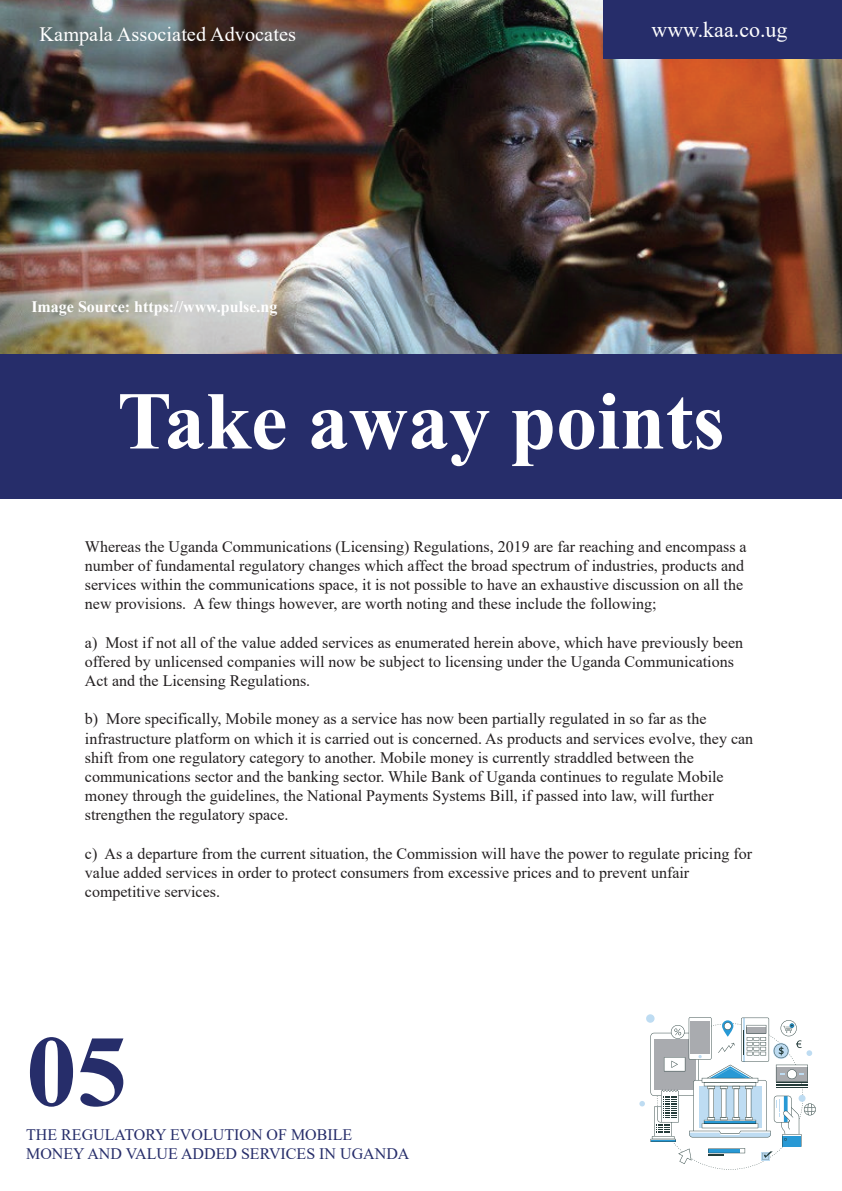
<style>
.page{position:relative;width:842px;height:1191px;background:#fff}
.page>*{position:absolute;margin:0;border:0;box-sizing:border-box;transform-origin:0 0}
.t1{font:700 101px "Times New Roman";color:#262d6a}
.t2{font:700 82px "Times New Roman";color:#fff}
.t3{font:22px "Times New Roman";color:#fff}
.t4{font:20.4px "Times New Roman";color:#fff}
.t5{font:16px/19.2px "Times New Roman";color:#231f20}
.t6{font:16px/19.2px "Times New Roman";color:#262d6a}
.t7{font:700 16px "Times New Roman";color:#fff}
</style>
<div class="page">
<div style="left:0;top:312px;width:842px;height:186px;background:#262d6a"></div>
<img style="left:0;top:0;width:842px;height:354px">
<div style="left:646px;top:1014px;width:8px;height:8px;background:#bedcf2;border-radius:50%"></div>
<svg style="left:639px;top:1017px;width:177px;height:152px"></svg>
<div style="left:604px;top:0;width:238px;height:59px;background:#262d6a"></div>
<p class="t4" style="left:40px;top:19px;width:258px">Kampala Associated Advocates</p>
<h3 class="t3" style="left:651px;top:14px;width:138px">www.kaa.co.ug</h3>
<p class="t7" style="left:31px;top:295px;width:247px">Image Source: https://www.pulse.ng</p>
<h2 class="t2" style="left:117px;top:362px;width:609px">Take away points</h2>
<p class="t5" style="left:85px;top:536px;width:663px">Whereas the Uganda Communications (Licensing) Regulations, 2019 are far reaching and encompass a number of fundamental regulatory changes which affect the broad spectrum of industries, products and services within the communications space, it is not possible to have an exhaustive discussion on all the new provisions. A few things however, are worth noting and these include the following;</p>
<p class="t5" style="left:85px;top:632px;width:660px">a) Most if not all of the value added services as enumerated herein above, which have previously been offered by unlicensed companies will now be subject to licensing under the Uganda Communications<br>Act and the Licensing Regulations.</p>
<p class="t5" style="left:85px;top:709px;width:670px">b) More specifically, Mobile money as a service has now been partially regulated in so far as the infrastructure platform on which it is carried out is concerned. As products and services evolve, they can shift from one regulatory category to another. Mobile money is currently straddled between the communications sector and the banking sector. While Bank of Uganda continues to regulate Mobile money through the guidelines, the National Payments Systems Bill, if passed into law, will further strengthen the regulatory space.</p>
<p class="t5" style="left:85px;top:843px;width:669px">c) As a departure from the current situation, the Commission will have the power to regulate pricing for value added services in order to protect consumers from excessive prices and to prevent unfair competitive services.</p>
<h1 class="t1" style="left:26px;top:998px;width:102px">05</h1>
<p class="t6" style="left:26px;top:1124px;width:385px">THE REGULATORY EVOLUTION OF MOBILE<br>MONEY AND VALUE ADDED SERVICES IN UGANDA</p>
</div>
